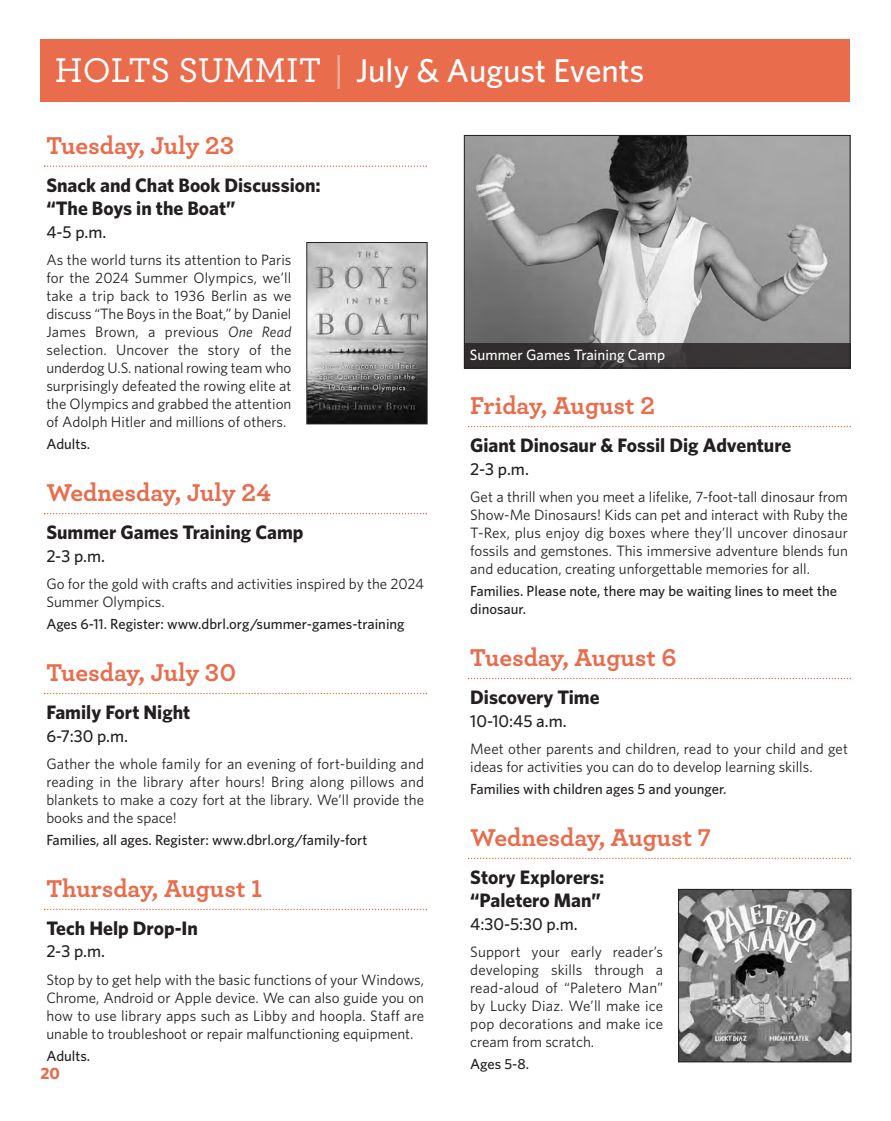
<style>
.page{position:relative;width:891px;height:1121px;background:#fff}
.page>*{position:absolute;margin:0;border:0;box-sizing:border-box;transform-origin:0 0}
.t1{font:500 33px "Whitney";color:#fff}
.t2{font:700 25.5px "Archer";color:#e96c4c}
.t3{font:700 19.5px/23.4px "Whitney";color:#231f20}
.t4{font:500 17.25px "Whitney";color:#231f20}
.t5{font:700 16.5px "Whitney";color:#e96c4c}
.t6{font:15px/18px "Whitney";color:#231f20;text-align:justify}
.t7{font:500 15px "Whitney";color:#fff}
.t8{font:500 14.7px/18px "Whitney";color:#231f20}
.s1{font-family:"Archer";font-size:36px}
.s2{font-weight:400;font-size:37.5px;color:rgb(255 255 255/.5)}
.s3{font-style:italic}
</style>
<div class="page">
<div style="left:40px;top:40px;width:810px;height:62px;background:#e96c4c"></div>
<svg style="left:44px;top:165px;width:383px;height:2px"></svg>
<svg style="left:44px;top:513px;width:383px;height:1px"></svg>
<svg style="left:44px;top:692px;width:383px;height:2px"></svg>
<svg style="left:44px;top:908px;width:383px;height:2px"></svg>
<svg style="left:468px;top:426px;width:383px;height:1px"></svg>
<svg style="left:468px;top:677px;width:383px;height:2px"></svg>
<svg style="left:468px;top:857px;width:383px;height:2px"></svg>
<img style="left:466px;top:137px;width:382px;height:206px">
<div style="left:464px;top:343px;width:386px;height:25px;background:#231f20;opacity:.8"></div>
<img style="left:308px;top:244px;width:118px;height:178px">
<div style="left:306px;top:242px;width:122px;height:182px;border:1px solid #231f20"></div>
<img style="left:680px;top:891px;width:169px;height:169px">
<div style="left:678px;top:889px;width:173px;height:173px;border:1px solid #231f20"></div>
<p class="t1" style="left:55px;top:58px;width:591px"><span class="s1">HOLTS SUMMIT</span> <span class="s2">|</span> July &amp; August Events</p>
<p class="t2" style="left:46px;top:135px;width:189px">Tuesday, July 23</p>
<p class="t3" style="left:46px;top:175px;width:276px">Snack and Chat Book Discussion: “The Boys in the Boat”</p>
<p class="t4" style="left:46px;top:225px;width:62px">4-5 p.m.</p>
<p class="t6" style="left:46px;top:252px;width:247px">As the world turns its attention to Paris for the 2024 Summer Olympics, we’ll take a trip back to 1936 Berlin as we discuss “The Boys in the Boat,” by Daniel James Brown, a previous <span class="s3">One Read </span>selection. Uncover the story of the underdog U.S. national rowing team who surprisingly defeated the rowing elite at the Olympics and grabbed the attention of Adolph Hitler and millions of others.</p>
<p class="t8" style="left:46px;top:436px;width:45px">Adults.</p>
<p class="t2" style="left:46px;top:483px;width:226px">Wednesday, July 24</p>
<p class="t3" style="left:46px;top:522px;width:259px">Summer Games Training Camp</p>
<p class="t4" style="left:46px;top:549px;width:60px">2-3 p.m.</p>
<p class="t6" style="left:46px;top:576px;width:379px">Go for the gold with crafts and activities inspired by the 2024<br>Summer Olympics.</p>
<p class="t8" style="left:46px;top:616px;width:360px">Ages 6-11. Register: www.dbrl.org/summer-games-training</p>
<p class="t2" style="left:46px;top:662px;width:191px">Tuesday, July 30</p>
<p class="t3" style="left:46px;top:702px;width:146px">Family Fort Night</p>
<p class="t4" style="left:46px;top:729px;width:83px">6-7:30 p.m.</p>
<p class="t6" style="left:46px;top:755px;width:379px">Gather the whole family for an evening of fort-building and reading in the library after hours! Bring along pillows and blankets to make a cozy fort at the library. We’ll provide the books and the space!</p>
<p class="t8" style="left:46px;top:831px;width:323px">Families, all ages. Register: www.dbrl.org/family-fort</p>
<p class="t2" style="left:46px;top:878px;width:217px">Thursday, August 1</p>
<p class="t3" style="left:46px;top:918px;width:153px">Tech Help Drop-In</p>
<p class="t4" style="left:46px;top:945px;width:60px">2-3 p.m.</p>
<p class="t6" style="left:46px;top:971px;width:379px">Stop by to get help with the basic functions of your Windows, Chrome, Android or Apple device. We can also guide you on how to use library apps such as Libby and hoopla. Staff are unable to troubleshoot or repair malfunctioning equipment.</p>
<p class="t8" style="left:46px;top:1047px;width:45px">Adults.</p>
<p class="t5" style="left:40px;top:1066px;width:21px">20</p>
<p class="t7" style="left:470px;top:349px;width:197px">Summer Games Training Camp</p>
<p class="t2" style="left:470px;top:396px;width:186px">Friday, August 2</p>
<p class="t3" style="left:470px;top:435px;width:323px">Giant Dinosaur &amp; Fossil Dig Adventure</p>
<p class="t4" style="left:470px;top:462px;width:60px">2-3 p.m.</p>
<p class="t6" style="left:470px;top:489px;width:379px">Get a thrill when you meet a lifelike, 7-foot-tall dinosaur from Show-Me Dinosaurs! Kids can pet and interact with Ruby the T-Rex, plus enjoy dig boxes where they’ll uncover dinosaur fossils and gemstones. This immersive adventure blends fun and education, creating unforgettable memories for all.</p>
<p class="t8" style="left:470px;top:583px;width:368px">Families. Please note, there may be waiting lines to meet the dinosaur.</p>
<p class="t2" style="left:470px;top:647px;width:208px">Tuesday, August 6</p>
<p class="t3" style="left:470px;top:687px;width:131px">Discovery Time</p>
<p class="t4" style="left:470px;top:714px;width:98px">10-10:45 a.m.</p>
<p class="t6" style="left:470px;top:740px;width:379px">Meet other parents and children, read to your child and get ideas for activities you can do to develop learning skills.</p>
<p class="t8" style="left:470px;top:780px;width:258px">Families with children ages 5 and younger.</p>
<p class="t2" style="left:470px;top:827px;width:242px">Wednesday, August 7</p>
<p class="t3" style="left:470px;top:867px;width:136px">Story Explorers: “Paletero Man”</p>
<p class="t4" style="left:470px;top:917px;width:109px">4:30-5:30 p.m.</p>
<p class="t6" style="left:470px;top:944px;width:194px">Support your early reader’s developing skills through a read-aloud of “Paletero Man” by Lucky Diaz. We’ll make ice pop decorations and make ice cream from scratch.</p>
<p class="t8" style="left:470px;top:1056px;width:60px">Ages 5-8.</p>
</div>
